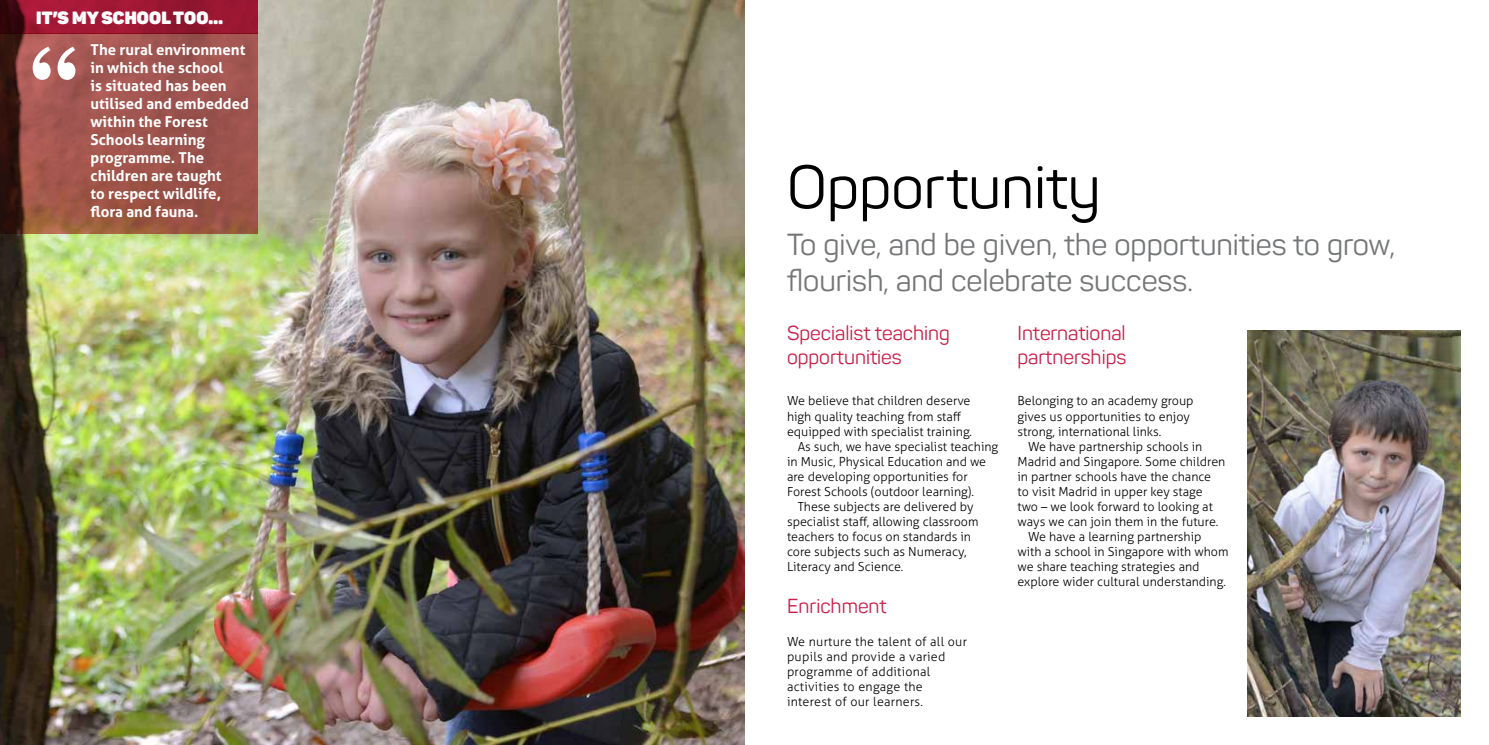
<style>
.page{position:relative;width:1489px;height:745px;background:#fff}
.page>*{position:absolute;margin:0;border:0;box-sizing:border-box;transform-origin:0 0}
.t1{font:700 102.62px "Clarion";color:#fff}
.t2{font:60px "Panton";color:#000}
.t3{font:30px/36px "Panton";color:#737577}
.t4{font:20px/24px "Panton";color:#ca1f48}
.t5{font:800 17.5px "Panton";letter-spacing:.01em;color:#fff}
.t6{font:700 15px/18px "Aller";color:#fff}
.t7{font:300 12.5px/15px "Aller";color:#000}
.t8{font:300 12.5px/15px "Aller";letter-spacing:.02em;color:#000}
</style>
<div class="page">
<img style="left:0;top:0;width:744px;height:744px">
<svg style="left:0;top:34px;width:257px;height:200px;background:#975047"></svg>
<svg style="left:0;top:0;width:257px;height:34px;background:#93152f"></svg>
<img style="left:1247px;top:330px;width:213px;height:386px">
<h3 class="t5" style="left:36px;top:6px;width:150px">IT’S MY SCHOOL TOO</h3>
<h3 class="t5" style="left:208px;top:6px;width:16px">…</h3>
<h1 class="t1" style="left:26px;top:27px;width:57px">‘‘</h1>
<p class="t6" style="left:91px;top:41px;width:160px">The rural environment in which the school<br>is situated has been utilised and embedded within the Forest<br>Schools learning programme. The children are taught<br>to respect wildlife, flora and fauna.</p>
<h2 class="t2" style="left:787px;top:150px;width:315px">Opportunity</h2>
<h3 class="t3" style="left:787px;top:226px;width:609px">To give, and be given, the opportunities to grow, flourish, and celebrate success.</h3>
<h3 class="t4" style="left:787px;top:321px;width:164px">Specialist teaching opportunities</h3>
<p class="t7" style="left:787px;top:393px;width:185px">We believe that children deserve</p>
<p class="t7" style="left:787px;top:408px;width:176px">high quality teaching from staff</p>
<p class="t7" style="left:787px;top:423px;width:187px">equipped with specialist training.</p>
<p class="t7" style="left:797px;top:438px;width:202px">As such, we have specialist teaching</p>
<p class="t7" style="left:787px;top:453px;width:201px">in Music, Physical Education and we</p>
<p class="t7" style="left:787px;top:468px;width:182px">are developing opportunities for</p>
<p class="t7" style="left:787px;top:483px;width:188px">Forest Schools (outdoor learning).</p>
<p class="t7" style="left:797px;top:498px;width:177px">These subjects are delivered by</p>
<p class="t7" style="left:787px;top:513px;width:193px">specialist staff, allowing classroom</p>
<p class="t7" style="left:787px;top:528px;width:185px">teachers to focus on standards in</p>
<p class="t7" style="left:787px;top:543px;width:181px">core subjects such as Numeracy,</p>
<p class="t7" style="left:787px;top:558px;width:118px">Literacy and Science.</p>
<h3 class="t4" style="left:787px;top:594px;width:101px">Enrichment</h3>
<p class="t8" style="left:787px;top:633px;width:181px">We nurture the talent of all our pupils and provide a varied programme of additional activities to engage the interest of our learners.</p>
<h3 class="t4" style="left:1017px;top:321px;width:110px">International partnerships</h3>
<p class="t7" style="left:1017px;top:393px;width:178px">Belonging to an academy group gives us opportunities to enjoy strong, international links.</p>
<p class="t7" style="left:1028px;top:438px;width:176px">We have partnership schools in</p>
<p class="t7" style="left:1017px;top:453px;width:209px">Madrid and Singapore. Some children</p>
<p class="t7" style="left:1017px;top:468px;width:195px">in partner schools have the chance</p>
<p class="t7" style="left:1017px;top:483px;width:187px">to visit Madrid in upper key stage</p>
<p class="t7" style="left:1017px;top:498px;width:197px">two – we look forward to looking at</p>
<p class="t7" style="left:1017px;top:513px;width:202px">ways we can join them in the future.</p>
<p class="t7" style="left:1028px;top:528px;width:175px">We have a learning partnership</p>
<p class="t7" style="left:1017px;top:543px;width:213px">with a school in Singapore with whom</p>
<p class="t7" style="left:1017px;top:558px;width:184px">we share teaching strategies and</p>
<p class="t7" style="left:1017px;top:573px;width:210px">explore wider cultural understanding.</p>
</div>
